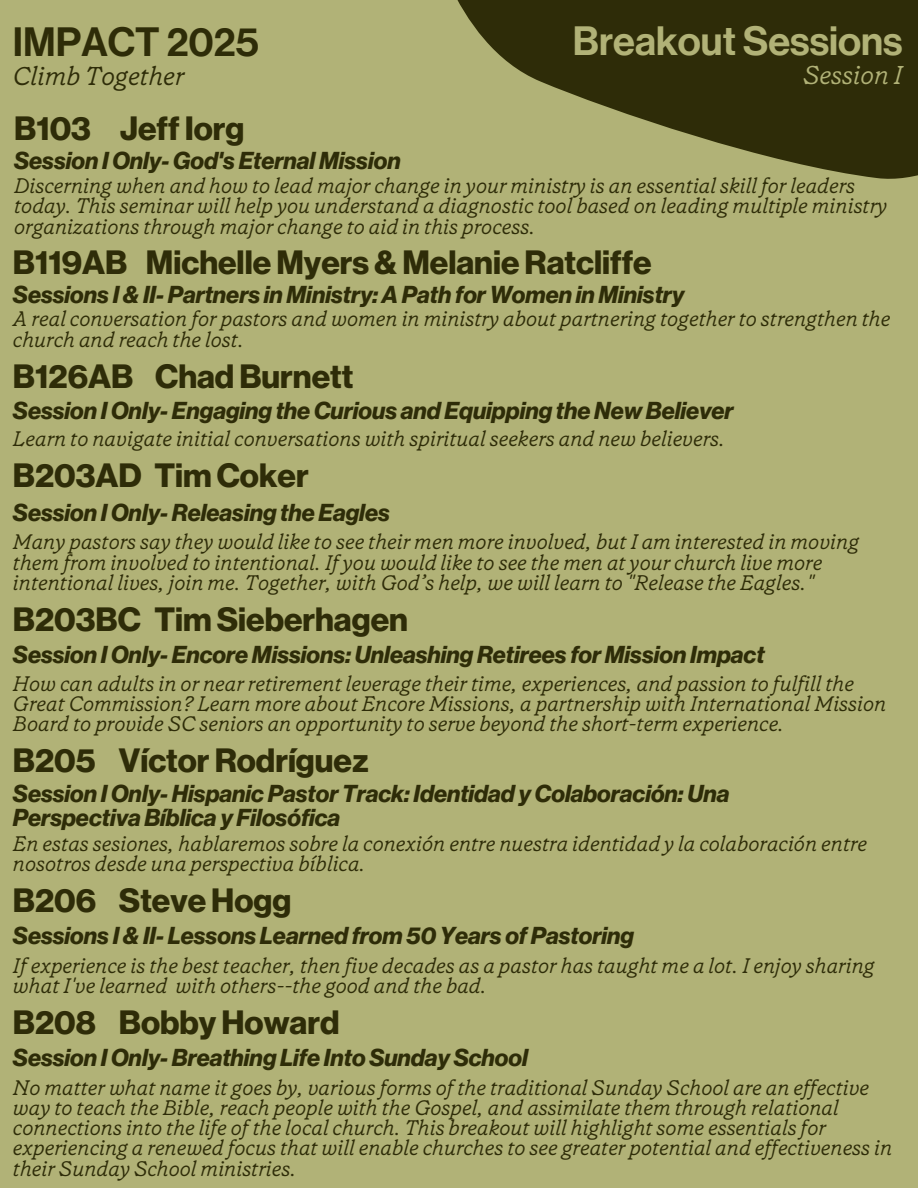
<style>
.page{position:relative;width:918px;height:1188px;background:#b1b277}
.page>*{position:absolute;margin:0;border:0;box-sizing:border-box;transform-origin:0 0}
.t1{font:40.05px "Neue Haas Display Mediu";color:#b1b277}
.t2{font:40.05px "Neue Haas Display Mediu";color:#2e2c08}
.t3{font:700 33px "Neue Haas Display";color:#2e2c08}
.t4{font:italic 300 25.8px "Grenette Pro";color:#2e2c08}
.t5{font:italic 300 25.8px "Grenette Pro";color:#b1b277}
.t6{font:italic 700 24px/23.7px "Neue Haas Display";color:#2e2c08}
.t7{font:italic 300 21px/20.2px "Grenette Pro";color:#2e2c08}
</style>
<div class="page">
<svg style="left:457px;top:0;width:461px;height:179px;fill:#2e2c08"></svg>
<p class="t2" style="left:13px;top:23px;width:248px">IMPACT 2025</p>
<h6 class="t4" style="left:13px;top:59px;width:173px">Climb Together</h6>
<h1 class="t1" style="left:573px;top:22px;width:331px">Breakout Sessions</h1>
<h2 class="t5" style="left:803px;top:58px;width:101px">Session I</h2>
<h6 class="t3" style="left:14px;top:113px;width:78px">B103</h6>
<h3 class="t3" style="left:120px;top:113px;width:126px">JeffIorg</h3>
<h4 class="t6" style="left:14px;top:149px;width:388px">Session I Only- God's Eternal Mission</h4>
<h5 class="t7" style="left:14px;top:176px;width:875px">Discerning when and how to lead major change in your ministry is an essential skill for leaders today. This seminar will help you understand a diagnostic tool based on leading multiple ministry organizations through major change to aid in this process.</h5>
<p class="t3" style="left:13px;top:247px;width:116px">B119AB</p>
<h3 class="t3" style="left:146px;top:247px;width:507px">Michelle Myers&amp; MelanieRatcliffe</h3>
<h4 class="t6" style="left:13px;top:283px;width:673px">Sessions I&amp;II-Partners in Ministry:APath for Women in Ministry</h4>
<h5 class="t7" style="left:13px;top:309px;width:879px">A real conversation for pastors and women in ministry about partnering together to strengthen the church and reach the lost.</h5>
<p class="t3" style="left:13px;top:361px;width:122px">B126AB</p>
<h3 class="t3" style="left:155px;top:361px;width:200px">ChadBurnett</h3>
<h4 class="t6" style="left:13px;top:400px;width:722px">Session I Only- Engaging theCurious and Equipping theNew Believer</h4>
<h5 class="t7" style="left:13px;top:429px;width:714px">Learn to navigate initial conversations with spiritual seekers and new believers.</h5>
<p class="t3" style="left:13px;top:460px;width:297px">B203AD Tim Coker</p>
<h4 class="t6" style="left:13px;top:501px;width:378px">Session I Only- Releasing the Eagles</h4>
<h5 class="t7" style="left:13px;top:532px;width:848px">Many pastors say they would like to see their men more involved, but I am interested in moving them from involved to intentional. If you would like to see the men at your church live more intentional lives, join me. Together, with God’s help, we will learn to "Release the Eagles."</h5>
<p class="t3" style="left:13px;top:604px;width:396px">B203BC Tim Sieberhagen</p>
<h4 class="t6" style="left:13px;top:643px;width:753px">Session I Only- Encore Missions: UnleashingRetirees for Mission Impact</h4>
<h5 class="t7" style="left:13px;top:673px;width:875px">How can adults in or near retirement leverage their time, experiences, and passion to fulfill the<br>Great Commission? Learn more about Encore Missions, a partnership with International Mission<br>Board to provide SC seniors an opportunity to serve beyond the short-term experience.</h5>
<p class="t3" style="left:13px;top:745px;width:84px">B205</p>
<h3 class="t3" style="left:119px;top:745px;width:251px">Víctor Rodríguez</h3>
<h4 class="t6" style="left:13px;top:783px;width:718px">Session I Only- HispanicPastor Track: Identidad yColaboración: Una<br>PerspectivaBíblica y Filosófica</h4>
<h5 class="t7" style="left:13px;top:833px;width:856px">En estas sesiones, hablaremos sobre la conexión entre nuestra identidad y la colaboración entre nosotros desde una perspectiva bíblica.</h5>
<p class="t3" style="left:13px;top:885px;width:85px">B206</p>
<h3 class="t3" style="left:119px;top:885px;width:174px">Steve Hogg</h3>
<h4 class="t6" style="left:13px;top:925px;width:623px">Sessions I &amp;II- Lessons Learned from 50Years ofPastoring</h4>
<h5 class="t7" style="left:13px;top:955px;width:863px">If experience is the best teacher, then five decades as a pastor has taught me a lot. I enjoy sharing what I've learned with others--the good and the bad.</h5>
<p class="t3" style="left:13px;top:1007px;width:84px">B208</p>
<h3 class="t3" style="left:119px;top:1007px;width:222px">Bobby Howard</h3>
<h4 class="t6" style="left:13px;top:1047px;width:516px">Session I Only- Breathing Life IntoSundaySchool</h4>
<h5 class="t7" style="left:13px;top:1077px;width:881px">No matter what name it goes by, various forms of the traditional Sunday School are an effective way to teach the Bible, reach people with the Gospel, and assimilate them through relational connections into the life of the local church. This breakout will highlight some essentials for experiencing a renewed focus that will enable churches to see greater potential and effectiveness in their Sunday School ministries.</h5>
</div>
